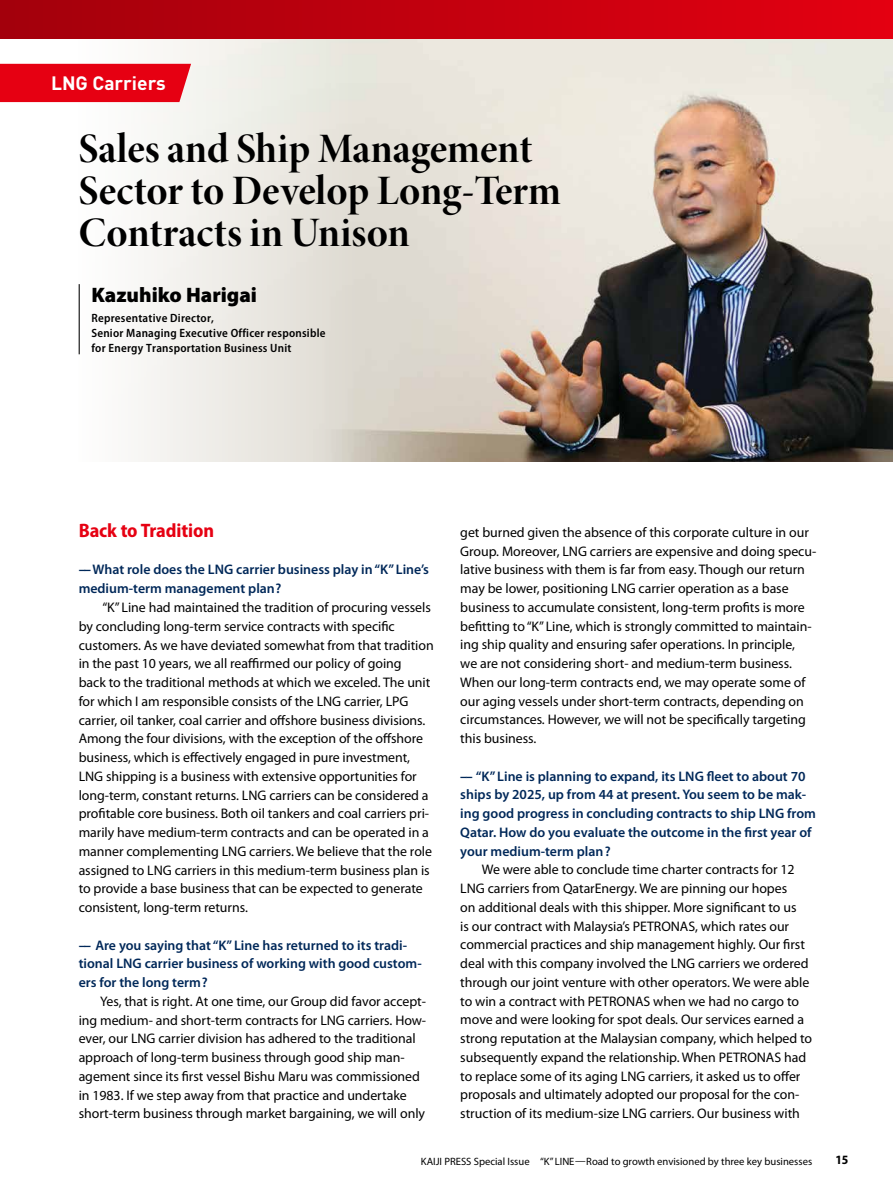
<style>
.page{position:relative;width:893px;height:1191px;background:#fff}
.page>*{position:absolute;margin:0;border:0;box-sizing:border-box;transform-origin:0 0}
.t1{font:42px/42px "Minion Pro Bold Disp";letter-spacing:-.005em;color:#000}
.t2{font:900 21px "Myriad Pro";color:#000}
.t3{font:700 semi-condensed 19.5px "Myriad Pro";letter-spacing:-.005em;color:#e60012}
.t4{font:700 19.2px "DIN Pro";color:#fff}
.t5{font:13.8px/18.8px "Myriad Pro";letter-spacing:-.005em;color:#000}
.t6{font:600 13.8px/18.8px "Myriad Pro";color:#002859}
.t7{font:700 semi-condensed 12.75px "Myriad Pro";color:#000}
.t8{font:600 semi-condensed 12px/15px "Myriad Pro";letter-spacing:.02em;color:#000}
.t9{font:10.65px "Myriad Pro";color:#000}
.s1{font-weight:700;font-stretch:semi-condensed}
</style>
<div class="page">
<img style="left:79px;top:38px;width:814px;height:424px">
<div style="left:0;top:64px;width:191px;height:38px;background:#e60012"></div>
<div style="left:0;top:0;width:893px;height:38px;background:linear-gradient(to right,#a2000c,#e40011)"></div>
<hr style="left:79px;top:284px;width:1px;height:70px;background:#000">
<h3 class="t4" style="left:51px;top:68px;width:116px">LNG Carriers</h3>
<h1 class="t1" style="left:79px;top:129px;width:484px">Sales and Ship Management<br>Sector to Develop Long-Term<br>Contracts in Unison</h1>
<h2 class="t2" style="left:91px;top:283px;width:167px">Kazuhiko Harigai</h2>
<p class="t8" style="left:91px;top:310px;width:236px">Representative Director,<br>Senior Managing Executive Officer responsible for Energy Transportation Business Unit</p>
<h3 class="t3" style="left:79px;top:519px;width:137px">Back to Tradition</h3>
<p class="t6" style="left:79px;top:560px;width:352px"><span class="s1">––</span>What role does the LNG carrier business play in “K” Line’s medium-term management plan?</p>
<p class="t5" style="left:79px;top:598px;width:357px;text-indent:24px">“K” Line had maintained the tradition of procuring vessels by concluding long-term service contracts with specific customers. As we have deviated somewhat from that tradition in the past 10 years, we all reaffirmed our policy of going<br>back to the traditional methods at which we exceled. The unit for which I am responsible consists of the LNG carrier, LPG carrier, oil tanker, coal carrier and offshore business divisions.<br>Among the four divisions, with the exception of the offshore business, which is effectively engaged in pure investment, LNG shipping is a business with extensive opportunities for long-term, constant returns. LNG carriers can be considered a profitable core business. Both oil tankers and coal carriers pri&shy;marily have medium-term contracts and can be operated in a manner complementing LNG carriers. We believe that the role assigned to LNG carriers in this medium-term business plan is to provide a base business that can be expected to generate consistent, long-term returns.</p>
<p class="t6" style="left:79px;top:935px;width:345px"><span class="s1">––</span> Are you saying that “K” Line has returned to its tradi&shy;tional LNG carrier business of working with good custom&shy;ers for the long term?</p>
<p class="t5" style="left:79px;top:992px;width:349px;text-indent:21px">Yes, that is right. At one time, our Group did favor accept&shy;ing medium- and short-term contracts for LNG carriers. How&shy;ever, our LNG carrier division has adhered to the traditional approach of long-term business through good ship man&shy;agement since its first vessel Bishu Maru was commissioned in 1983. If we step away from that practice and undertake short-term business through market bargaining, we will only</p>
<p class="t5" style="left:460px;top:523px;width:357px">get burned given the absence of this corporate culture in our Group. Moreover, LNG carriers are expensive and doing specu&shy;lative business with them is far from easy. Though our return may be lower, positioning LNG carrier operation as a base business to accumulate consistent, long-term profits is more befitting to “K” Line, which is strongly committed to maintain&shy;ing ship quality and ensuring safer operations. In principle,<br>we are not considering short- and medium-term business.<br>When our long-term contracts end, we may operate some of our aging vessels under short-term contracts, depending on circumstances. However, we will not be specifically targeting this business.</p>
<p class="t6" style="left:460px;top:767px;width:357px"><span class="s1">––</span> “K” Line is planning to expand, its LNG fleet to about 70 ships by 2025, up from 44 at present. You seem to be mak&shy;ing good progress in concluding contracts to ship LNG from Qatar. How do you evaluate the outcome in the first year of your medium-term plan?</p>
<p class="t5" style="left:460px;top:860px;width:353px;text-indent:22px">We were able to conclude time charter contracts for 12<br>LNG carriers from QatarEnergy. We are pinning our hopes<br>on additional deals with this shipper. More significant to us<br>is our contract with Malaysia’s PETRONAS, which rates our commercial practices and ship management highly. Our first deal with this company involved the LNG carriers we ordered through our joint venture with other operators. We were able to win a contract with PETRONAS when we had no cargo to move and were looking for spot deals. Our services earned a strong reputation at the Malaysian company, which helped to subsequently expand the relationship. When PETRONAS had to replace some of its aging LNG carriers, it asked us to offer proposals and ultimately adopted our proposal for the con&shy;struction of its medium-size LNG carriers. Our business with</p>
<p class="t9" style="left:421px;top:1155px;width:393px">KAIJI PRESS Special Issue “K” LINE—Road to growth envisioned by three key businesses</p>
<p class="t7" style="left:835px;top:1153px;width:15px">15</p>
</div>
